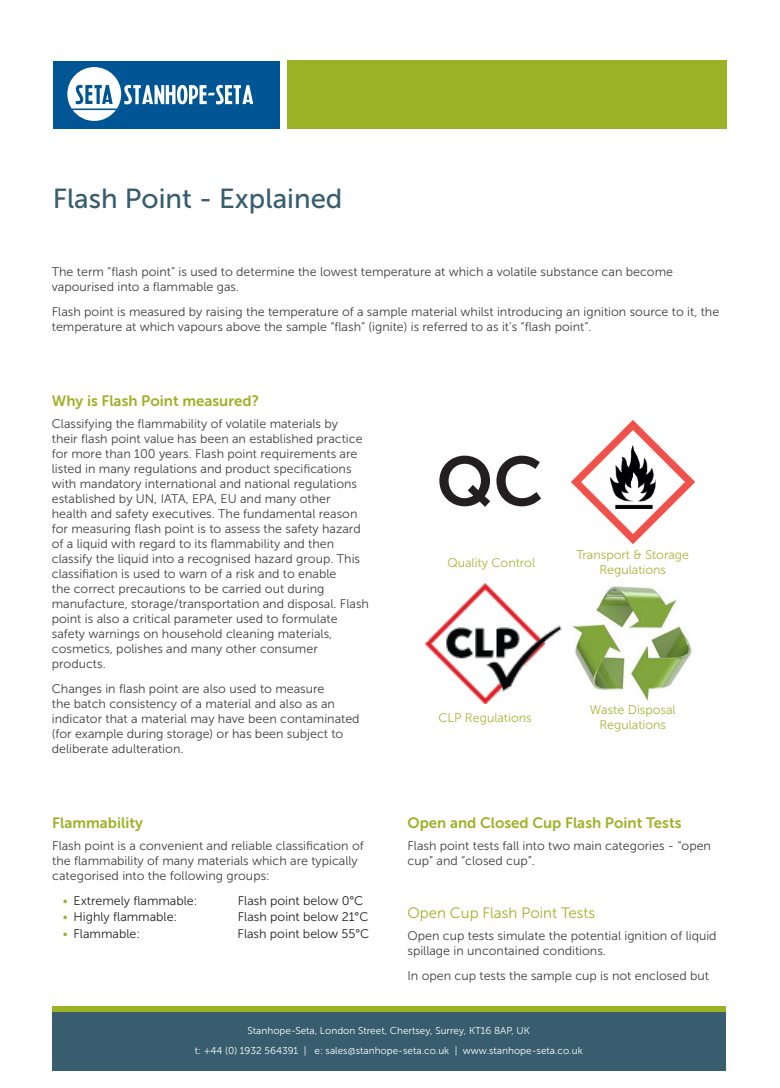
<style>
.page{position:relative;width:780px;height:1088px;background:#fff}
.page>*{position:absolute;margin:0;border:0;box-sizing:border-box;transform-origin:0 0}
.Heading_1{font:69px "Museo Sans 700";color:#231f20}
.main_title{font:27.5px "Museo Sans 500";color:#375d6e}
.Heading_1-2{font:15px "Museo Sans 700";color:#9cb226}
.Heading_1-3{font:15px "Museo Sans 300";color:#9cb226}
.BODY{font:12.5px/15px "Museo Sans 300";color:#3e3e3f}
.t1{font:12.5px "Museo Sans 300";color:#231f20}
.BODY-2{font:12.5px/15px "Museo Sans 300";color:#a4b739;text-align:center}
.BODY-3{font:10px "Museo Sans 300";color:#fff}
.s1{color:#9cb226}
</style>
<div class="page">
<div style="left:287px;top:60px;width:439px;height:69px;background:#9cb226"></div>
<div style="left:53px;top:61px;width:227px;height:67px;background:#005595"></div>
<svg style="left:68px;top:67px;width:185px;height:54px"></svg>
<div style="left:52px;top:1006px;width:673px;height:64px;background:#375d6e"></div>
<div style="left:52px;top:1006px;width:673px;height:5px;background:#9cb226"></div>
<img style="left:572px;top:586px;width:120px;height:115px">
<img style="left:571px;top:420px;width:123px;height:124px">
<img style="left:425px;top:583px;width:136px;height:120px">
<p class="main_title" style="left:53px;top:184px;width:291px">Flash Point - Explained</p>
<p class="BODY" style="left:52px;top:265px;width:622px">The term “flash point” is used to determine the lowest temperature at which a volatile substance can become vapourised into a flammable gas.</p>
<p class="BODY" style="left:52px;top:305px;width:669px">Flash point is measured by raising the temperature of a sample material whilst introducing an ignition source to it, the temperature at which vapours above the sample “flash” (ignite) is referred to as it’s “flash point”.</p>
<p class="Heading_1-2" style="left:52px;top:393px;width:209px">Why is Flash Point measured?</p>
<p class="BODY" style="left:52px;top:417px;width:318px">Classifying the flammability of volatile materials by<br>their flash point value has been an established practice for more than 100 years. Flash point requirements are listed in many regulations and product specifications with mandatory international and national regulations established by UN, IATA, EPA, EU and many other health and safety executives. The fundamental reason for measuring flash point is to assess the safety hazard of a liquid with regard to its flammability and then classify the liquid into a recognised hazard group. This classifiation is used to warn of a risk and to enable<br>the correct precautions to be carried out during manufacture, storage/transportation and disposal. Flash point is also a critical parameter used to formulate safety warnings on household cleaning materials, cosmetics, polishes and many other consumer products.</p>
<p class="BODY" style="left:52px;top:682px;width:309px">Changes in flash point are also used to measure<br>the batch consistency of a material and also as an indicator that a material may have been contaminated (for example during storage) or has been subject to deliberate adulteration.</p>
<p class="Heading_1-2" style="left:52px;top:814px;width:92px">Flammability</p>
<p class="BODY" style="left:52px;top:838px;width:313px">Flash point is a convenient and reliable classification of the flammability of many materials which are typically categorised into the following groups:</p>
<p class="t1" style="left:63px;top:893px;width:136px"><span class="s1">•</span> Extremely flammable:</p>
<p class="t1" style="left:238px;top:893px;width:127px">Flash point below 0°C</p>
<p class="t1" style="left:63px;top:910px;width:116px"><span class="s1">•</span> Highly flammable:</p>
<p class="t1" style="left:238px;top:910px;width:132px">Flash point below 21°C</p>
<p class="t1" style="left:63px;top:927px;width:79px"><span class="s1">•</span> Flammable:</p>
<p class="t1" style="left:237px;top:927px;width:133px">Flash point below 55°C</p>
<p class="Heading_1" style="left:436px;top:443px;width:108px">QC</p>
<p class="BODY-2" style="left:447px;top:555px;width:89px">Quality Control</p>
<p class="BODY-2" style="left:576px;top:547px;width:114px">Transport &amp; Storage<br>Regulations</p>
<p class="BODY-2" style="left:438px;top:711px;width:95px">CLP Regulations</p>
<p class="BODY-2" style="left:589px;top:702px;width:87px">Waste Disposal<br>Regulations</p>
<p class="Heading_1-2" style="left:407px;top:814px;width:275px">Open and Closed Cup Flash Point Tests</p>
<p class="BODY" style="left:407px;top:838px;width:305px">Flash point tests fall into two main categories - “open cup” and “closed cup”.</p>
<p class="Heading_1-3" style="left:407px;top:904px;width:189px">Open Cup Flash Point Tests</p>
<p class="BODY" style="left:407px;top:928px;width:311px">Open cup tests simulate the potential ignition of liquid spillage in uncontained conditions.</p>
<p class="BODY" style="left:407px;top:968px;width:303px">In open cup tests the sample cup is not enclosed but</p>
<p class="BODY-3" style="left:247px;top:1025px;width:284px">Stanhope-Seta, London Street, Chertsey, Surrey, KT16 8AP, UK</p>
<p class="BODY-3" style="left:195px;top:1045px;width:389px">t: +44 (0) 1932 564391 | e: sales@stanhope-seta.co.uk | www.stanhope-seta.co.uk</p>
</div>
